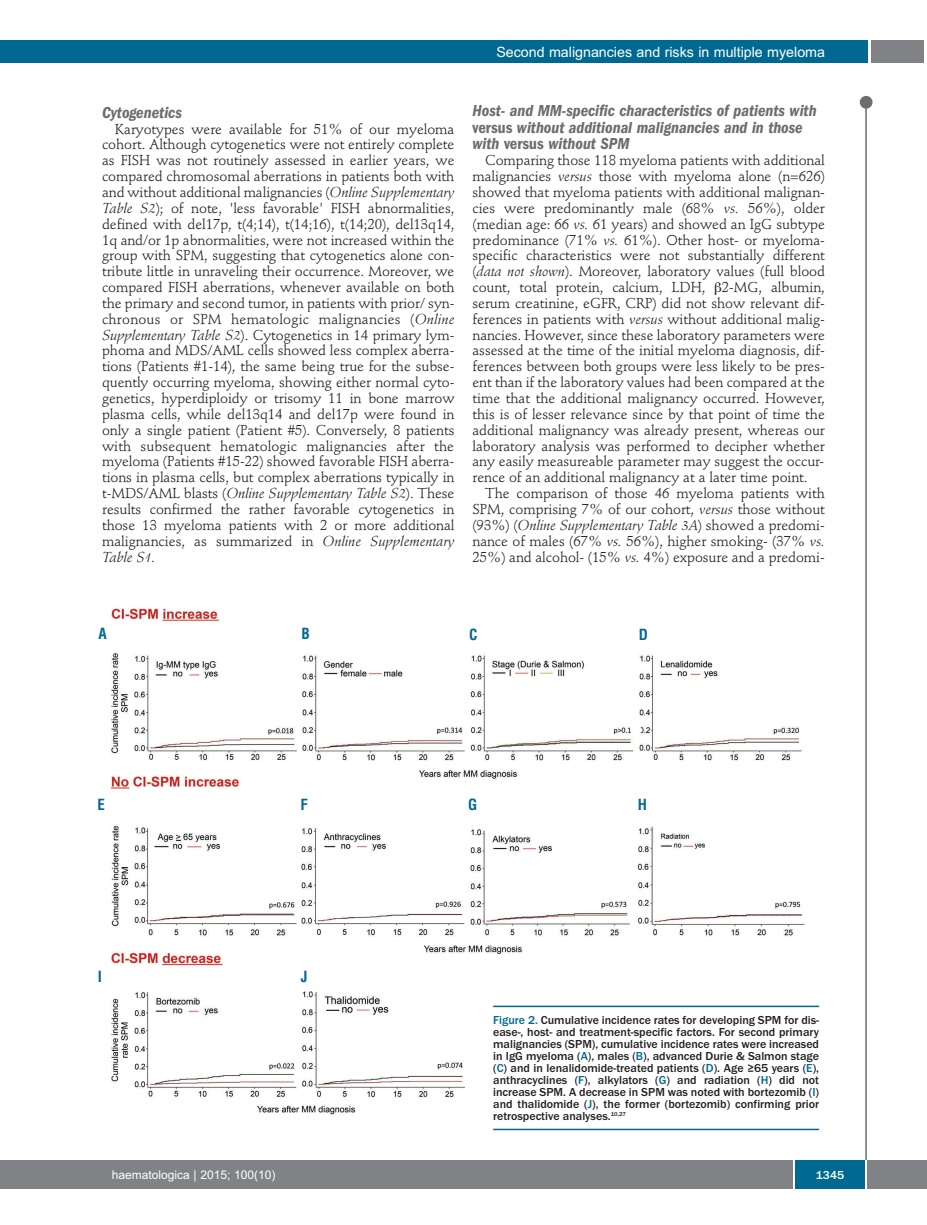
<style>
.page{position:relative;width:927px;height:1225px;background:#fff}
.page>*{position:absolute;margin:0;border:0;box-sizing:border-box;transform-origin:0 0}
.t1{font:italic 600 condensed 16.5px/16.5px "Franklin Gothic";color:#6c6d70}
.t2{font:700 condensed 15px "Helvetica";color:#006991}
.t3{font:14.25px/15.9px "Stempel Schneidler";letter-spacing:-.005em;color:#231f20;text-align:justify}
.t4{font:14.25px "Arial";color:#fff}
.t5{font:500 12px/12px "Franklin Gothic";color:#231f20;text-align:justify}
.t6{font:12px "Arial";color:#fff}
.t7{font:500 12px "Franklin Gothic";color:#fff}
.s1{font-style:italic}
.s2{font-style:normal}
.s3{color:#006991}
</style>
<div class="page">
<div style="left:860px;top:96px;width:12px;height:13px;background:#6c6d70;border-radius:50%"></div>
<hr style="left:865px;top:98px;width:2px;height:1062px;background:#6c6d70">
<div style="left:871px;top:40px;width:52px;height:22px;background:#808285"></div>
<div style="left:18px;top:40px;width:849px;height:22px;background:#006991"></div>
<div style="left:17px;top:1160px;width:910px;height:28px;background:#808285"></div>
<div style="left:795px;top:1160px;width:70px;height:28px;background:#006991"></div>
<hr style="left:793px;top:1160px;width:2px;height:28px;background:#fff">
<hr style="left:865px;top:1160px;width:2px;height:28px;background:#fff">
<div style="left:0;top:40px;width:19px;height:22px;background:#006991"></div>
<div style="left:0;top:1160px;width:18px;height:28px;background:#808285"></div>
<img style="left:110px;top:608px;width:698px;height:507px">
<hr style="left:493px;top:1005px;width:326px;height:2px;background:#006991">
<hr style="left:493px;top:1128px;width:326px;height:2px;background:#006991">
<p class="t4" style="left:496px;top:44px;width:330px">Second malignancies and risks in multiple myeloma</p>
<p class="t1" style="left:102px;top:105px;width:81px">Cytogenetics</p>
<p class="t3" style="left:102px;top:122px;width:354px;text-indent:13px">Karyotypes were available for 51% of our myeloma cohort. Although cytogenetics were not entirely complete as FISH was not routinely assessed in earlier years, we compared chromosomal aberrations in patients both with and without additional malignancies (<span class="s1">Online Supplementary Table S2</span>); of note, 'less favorable' FISH abnormalities, defined with del17p, t(4;14), t(14;16), t(14;20), del13q14, 1q and/or 1p abnormalities, were not increased within the group with SPM, suggesting that cytogenetics alone con&shy;tribute little in unraveling their occurrence. Moreover, we compared FISH aberrations, whenever available on both the primary and second tumor, in patients with prior/ syn&shy;chronous or SPM hematologic malignancies (<span class="s1">Online Supplementary Table S2</span>). Cytogenetics in 14 primary lym&shy;phoma and MDS/AML cells showed less complex aberra&shy;tions (Patients #1-14), the same being true for the subse&shy;quently occurring myeloma, showing either normal cyto&shy;genetics, hyperdiploidy or trisomy 11 in bone marrow plasma cells, while del13q14 and del17p were found in only a single patient (Patient #5). Conversely, 8 patients with subsequent hematologic malignancies after the myeloma (Patients #15-22) showed favorable FISH aberra&shy;tions in plasma cells, but complex aberrations typically in t-MDS/AML blasts (<span class="s1">Online Supplementary Table S2</span>). These results confirmed the rather favorable cytogenetics in those 13 myeloma patients with 2 or more additional malignancies, as summarized in <span class="s1">Online Supplementary Table S1.</span></p>
<p class="t1" style="left:472px;top:104px;width:346px">Host- and MM-specific characteristics of patients with <span class="s2">versus</span> without additional malignancies and in those with <span class="s2">versus</span> without SPM</p>
<p class="t3" style="left:472px;top:154px;width:354px;text-indent:13px">Comparing those 118 myeloma patients with additional malignancies <span class="s1">versus</span> those with myeloma alone (n=626) showed that myeloma patients with additional malignan&shy;cies were predominantly male (68% <span class="s1">vs.</span> 56%), older (median age: 66 <span class="s1">vs.</span> 61 years) and showed an IgG subtype predominance (71% <span class="s1">vs.</span> 61%). Other host- or myeloma&shy;specific characteristics were not substantially different (<span class="s1">data not shown</span>). Moreover, laboratory values (full blood count, total protein, calcium, LDH, 2-MG, albumin, serum creatinine, eGFR, CRP) did not show relevant dif&shy;ferences in patients with <span class="s1">versus</span> without additional malig&shy;nancies. However, since these laboratory parameters were assessed at the time of the initial myeloma diagnosis, dif&shy;ferences between both groups were less likely to be pres&shy;ent than if the laboratory values had been compared at the time that the additional malignancy occurred. However, this is of lesser relevance since by that point of time the additional malignancy was already present, whereas our laboratory analysis was performed to decipher whether any easily measureable parameter may suggest the occur&shy;rence of an additional malignancy at a later time point.</p>
<p class="t3" style="left:472px;top:487px;width:354px;text-indent:13px">The comparison of those 46 myeloma patients with SPM, comprising 7% of our cohort, <span class="s1">versus</span> those without (93%) (<span class="s1">Online Supplementary Table 3A</span>) showed a predomi&shy;nance of males (67% <span class="s1">vs.</span> 56%), higher smoking- (37% <span class="s1">vs.<br></span>25%) and alcohol- (15% <span class="s1">vs.</span> 4%) exposure and a predomi-</p>
<p class="t2" style="left:99px;top:625px;width:10px">A</p>
<p class="t2" style="left:302px;top:625px;width:10px">B</p>
<p class="t2" style="left:469px;top:625px;width:10px">C</p>
<p class="t2" style="left:639px;top:626px;width:11px">D</p>
<p class="t2" style="left:97px;top:796px;width:9px">E</p>
<p class="t2" style="left:300px;top:796px;width:9px">F</p>
<p class="t2" style="left:98px;top:967px;width:6px">I</p>
<p class="t2" style="left:301px;top:967px;width:8px">J</p>
<p class="t2" style="left:468px;top:796px;width:11px">G</p>
<p class="t2" style="left:638px;top:796px;width:11px">H</p>
<p class="t5" style="left:493px;top:1014px;width:327px"><span class="s3">Figure 2.</span> Cumulative incidence rates for developing SPM for dis&shy;ease-, host- and treatment-specific factors. For second primary malignancies (SPM), cumulative incidence rates were increased in IgG myeloma (<span class="s3">A</span>), males (<span class="s3">B</span>), advanced Durie &amp; Salmon stage (<span class="s3">C</span>) and in lenalidomide-treated patients (<span class="s3">D</span>). Age ≥65 years (<span class="s3">E</span>), anthracyclines (<span class="s3">F</span>), alkylators (<span class="s3">G</span>) and radiation (<span class="s3">H</span>) did not increase SPM. A decrease in SPM was noted with bortezomib (<span class="s3">I</span>) and thalidomide (<span class="s3">J</span>), the former (bortezomib) confirming prior retrospective analyses.<sup>10,27</sup></p>
<p class="t6" style="left:112px;top:1167px;width:165px">haematologica | 2015; 100(10)</p>
<p class="t7" style="left:816px;top:1167px;width:30px">1345</p>
</div>
